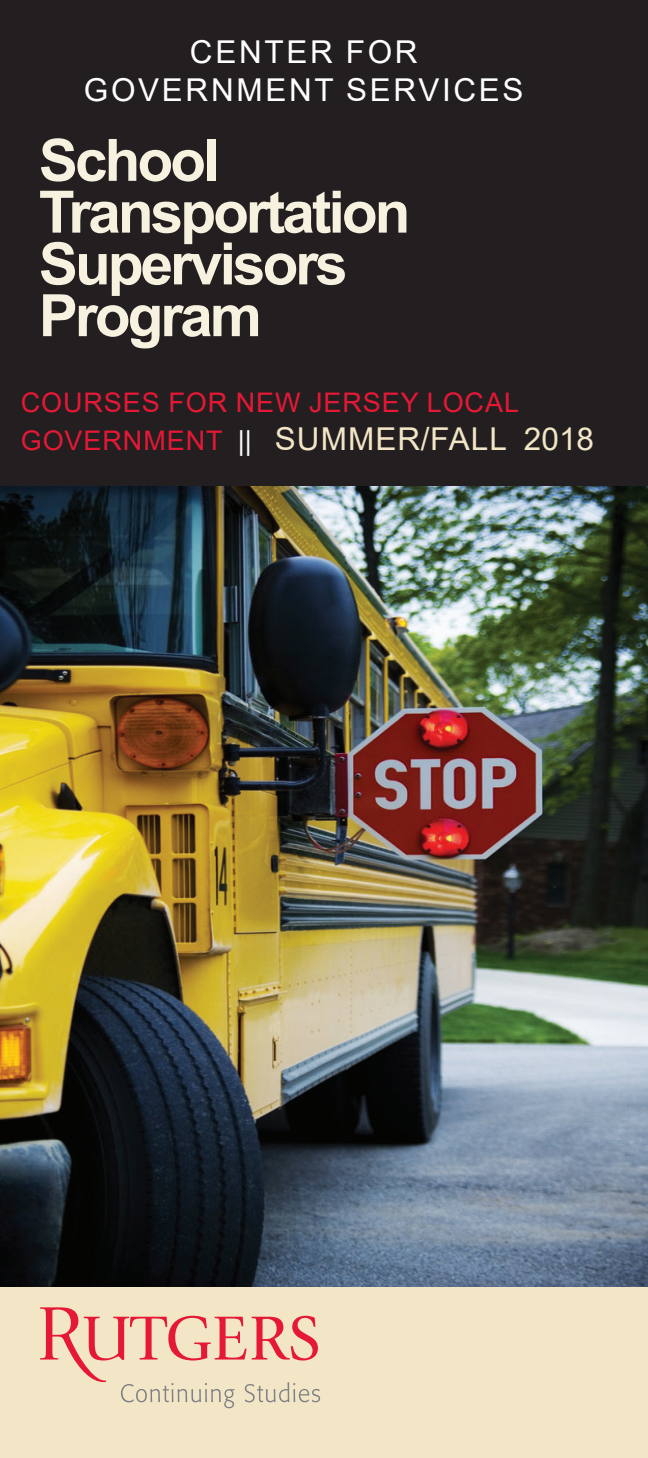
<style>
.page{position:relative;width:648px;height:1458px;background:#fff}
.page>*{position:absolute;margin:0;border:0;box-sizing:border-box;transform-origin:0 0}
.t1{font:700 58.5px/51.8px "Arial";letter-spacing:-.05em;color:#f7f1e0}
.t2{font:31.5px/37.8px "Arial";letter-spacing:.085em;color:#fff;text-align:center}
.t3{font:31.5px "Arial";letter-spacing:.035em;color:#f2e6c7}
.t4{font:27px "Arial";letter-spacing:.035em;color:#e51836}
.s1{font-size:27px;color:#e51836}
.s2{font-size:27px;color:#fff}
</style>
<div class="page">
<div style="left:0;top:0;width:648px;height:486px;background:#231f20"></div>
<div style="left:0;top:1216px;width:648px;height:242px;background:#f2e6c7"></div>
<svg style="left:40px;top:1307px;width:280px;height:101px"></svg>
<img style="left:0;top:486px;width:648px;height:800px">
<p class="t2" style="left:84px;top:33px;width:441px">CENTER FOR<br>GOVERNMENT SERVICES</p>
<p class="t1" style="left:39px;top:135px;width:373px">School<br>Transportation<br>Supervisors<br>Program</p>
<p class="t4" style="left:21px;top:384px;width:500px">COURSES FOR NEW JERSEY LOCAL</p>
<p class="t3" style="left:21px;top:417px;width:575px"><span class="s1">GOVERNMENT</span> <span class="s2">||</span> SUMMER/FALL 2018</p>
</div>
